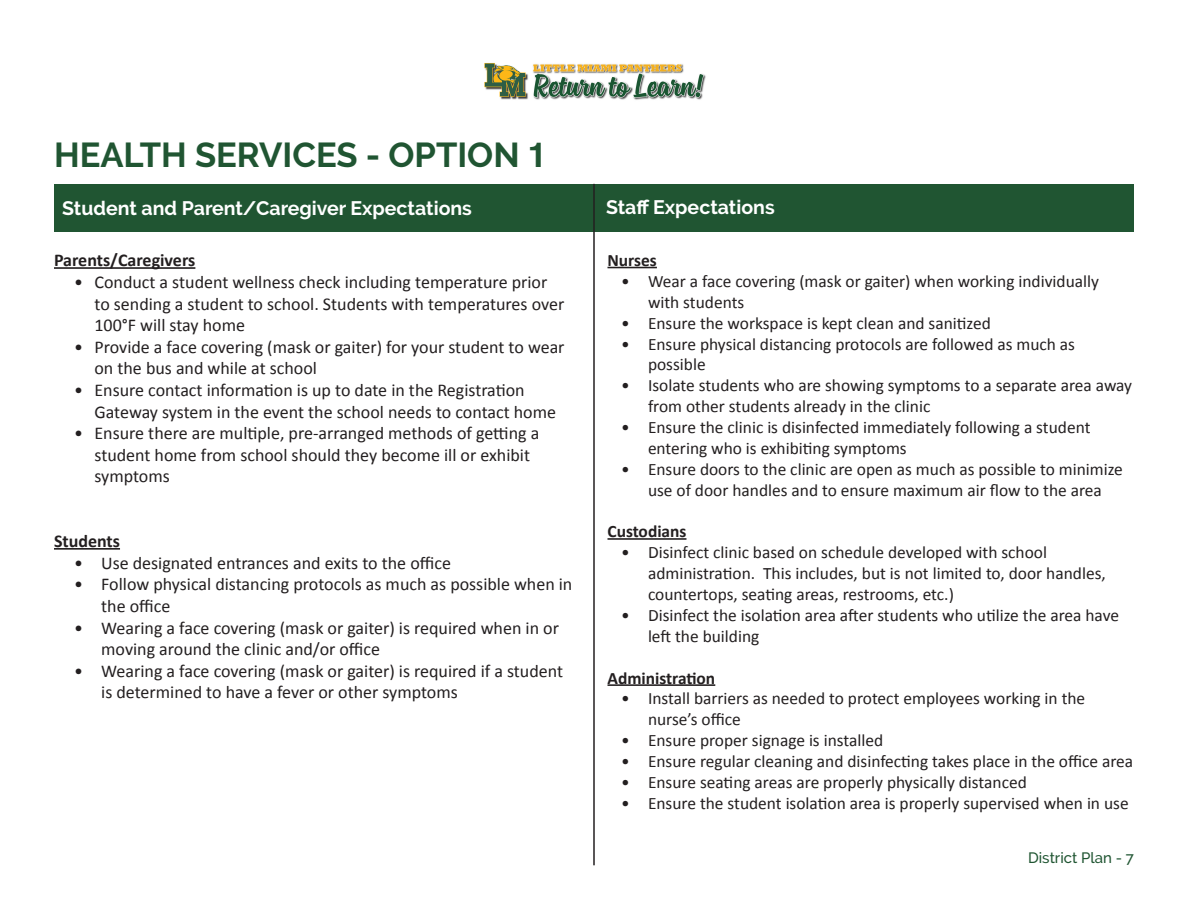
<style>
.page{position:relative;width:1188px;height:918px;background:#fff}
.page>*{position:absolute;margin:0;border:0;box-sizing:border-box;transform-origin:0 0}
.t1{font:700 34.5px "Raleway";color:#205532}
.t2{font:700 19.5px "Raleway";color:#fff}
.t3{font:18px/21.6px "Calibri";color:#231f20}
.t4{font:700 18px "Calibri";color:#231f20}
.t5{font:17.4px/20.9px "Calibri";color:#231f20}
.t6{font:700 17.4px "Calibri";color:#231f20}
.t7{font:500 15px "Raleway";color:#205532}
.s1{font-family:"Helvetica"}
</style>
<div class="page">
<img style="left:484px;top:63px;width:222px;height:37px">
<div style="left:54px;top:185px;width:1080px;height:47px;background:#205532"></div>
<hr style="left:593px;top:184px;width:2px;height:681px;background:#231f20">
<hr style="left:54px;top:267px;width:141px;height:2px;background:#231f20">
<hr style="left:54px;top:548px;width:66px;height:2px;background:#231f20">
<hr style="left:608px;top:267px;width:49px;height:1px;background:#231f20">
<hr style="left:608px;top:538px;width:78px;height:2px;background:#231f20">
<hr style="left:608px;top:684px;width:107px;height:2px;background:#231f20">
<p class="t1" style="left:54px;top:136px;width:495px">HEALTH SERVICES - OPTION <span class="s1">1</span></p>
<p class="t2" style="left:62px;top:197px;width:411px">Student and Parent/Caregiver Expectations</p>
<p class="t2" style="left:606px;top:196px;width:170px">Staff Expectations</p>
<p class="t4" style="left:54px;top:249px;width:143px">Parents/Caregivers</p>
<p class="t3" style="left:94px;top:271px;width:471px;text-indent:-20px">• Conduct a student wellness check including temperature prior to sending a student to school. Students with temperatures over<br>100°F will stay home</p>
<p class="t3" style="left:94px;top:336px;width:472px;text-indent:-20px">• Provide a face covering (mask or gaiter) for your student to wear on the bus and while at school</p>
<p class="t3" style="left:94px;top:379px;width:463px;text-indent:-20px">• Ensure contact information is up to date in the Registration<br>Gateway system in the event the school needs to contact home</p>
<p class="t3" style="left:94px;top:423px;width:446px;text-indent:-20px">• Ensure there are multiple, pre-arranged methods of getting a student home from school should they become ill or exhibit symptoms</p>
<p class="t6" style="left:608px;top:249px;width:51px">Nurses</p>
<p class="t5" style="left:648px;top:271px;width:453px;text-indent:-27px">• Wear a face covering (mask or gaiter) when working individually with students</p>
<p class="t5" style="left:621px;top:313px;width:371px">• Ensure the workspace is kept clean and sanitized</p>
<p class="t5" style="left:648px;top:333px;width:429px;text-indent:-27px">• Ensure physical distancing protocols are followed as much as possible</p>
<p class="t5" style="left:648px;top:375px;width:486px;text-indent:-27px">• Isolate students who are showing symptoms to a separate area away from other students already in the clinic</p>
<p class="t5" style="left:648px;top:417px;width:444px;text-indent:-27px">• Ensure the clinic is disinfected immediately following a student entering who is exhibiting symptoms</p>
<p class="t5" style="left:621px;top:459px;width:503px;text-align:center">• Ensure doors to the clinic are open as much as possible to minimize use of door handles and to ensure maximum air flow to the area</p>
<p class="t6" style="left:608px;top:521px;width:81px">Custodians</p>
<p class="t5" style="left:648px;top:542px;width:459px;text-indent:-27px">• Disinfect clinic based on schedule developed with school administration. This includes, but is not limited to, door handles, countertops, seating areas, restrooms, etc.)</p>
<p class="t5" style="left:648px;top:605px;width:473px;text-indent:-27px">• Disinfect the isolation area after students who utilize the area have left the building</p>
<p class="t6" style="left:608px;top:667px;width:109px">Administration</p>
<p class="t5" style="left:648px;top:688px;width:439px;text-indent:-27px">• Install barriers as needed to protect employees working in the nurse’s office</p>
<p class="t5" style="left:621px;top:730px;width:264px">• Ensure proper signage is installed</p>
<p class="t5" style="left:621px;top:751px;width:514px">• Ensure regular cleaning and disinfecting takes place in the office area</p>
<p class="t5" style="left:621px;top:772px;width:407px">• Ensure seating areas are properly physically distanced</p>
<p class="t5" style="left:621px;top:793px;width:509px">• Ensure the student isolation area is properly supervised when in use</p>
<p class="t7" style="left:1028px;top:849px;width:107px">District Plan - 7</p>
<p class="t4" style="left:54px;top:530px;width:68px">Students</p>
<p class="t3" style="left:74px;top:552px;width:378px">• Use designated entrances and exits to the office</p>
<p class="t3" style="left:101px;top:574px;width:473px;text-indent:-27px">• Follow physical distancing protocols as much as possible when in the office</p>
<p class="t3" style="left:101px;top:617px;width:459px;text-indent:-27px">• Wearing a face covering (mask or gaiter) is required when in or moving around the clinic and/or office</p>
<p class="t3" style="left:101px;top:660px;width:463px;text-indent:-27px">• Wearing a face covering (mask or gaiter) is required if a student is determined to have a fever or other symptoms</p>
</div>
